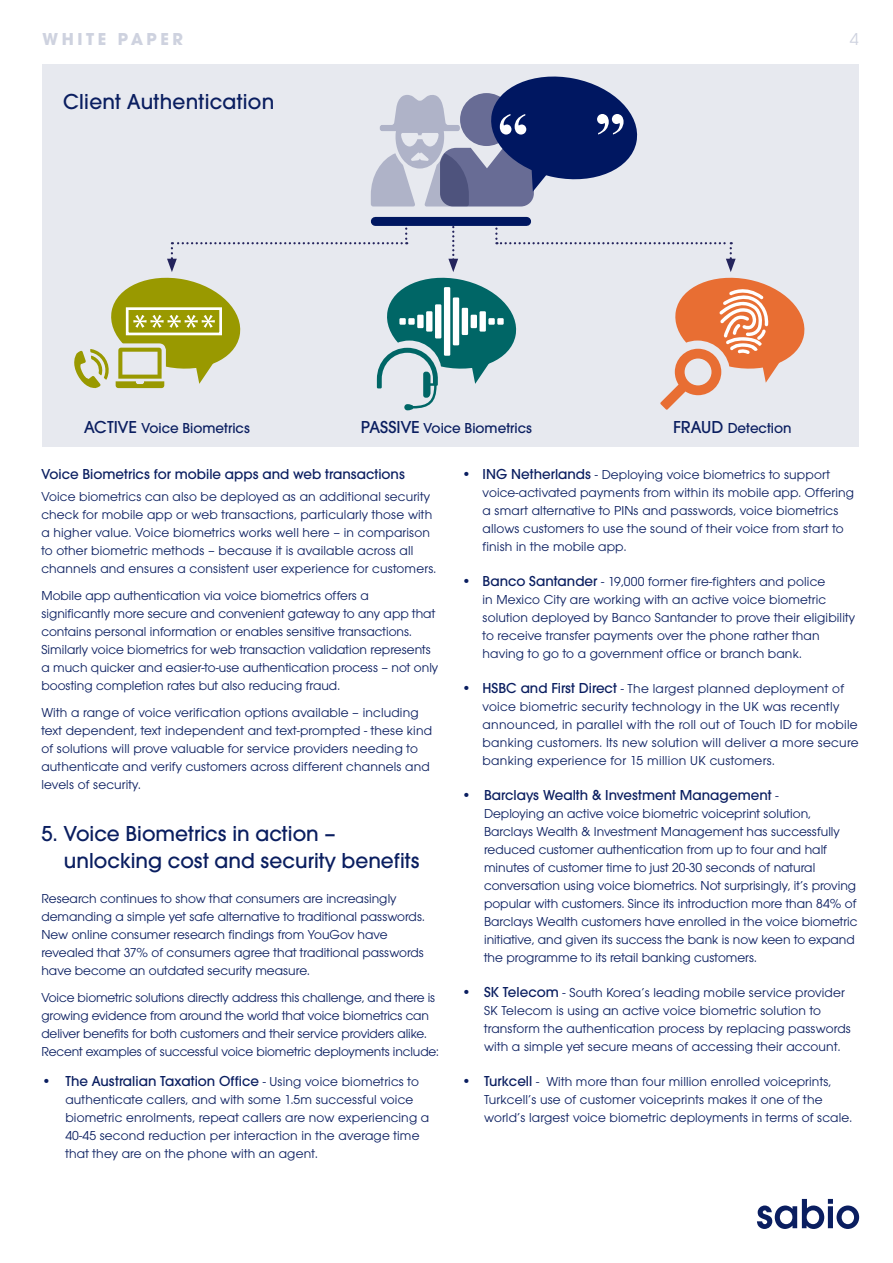
<style>
.page{position:relative;width:893px;height:1263px;background:#fff}
.page>*{position:absolute;margin:0;border:0;box-sizing:border-box;transform-origin:0 0}
.subheader{font:500 22.5px/27px "Avant Garde Gothic Itc T";color:#0a1e60}
.t1{font:700 18px "Avant Garde Gothic Itc T";letter-spacing:.2em;color:#ced2df}
.t2{font:18px "Avant Garde Gothic Itc T";color:#ced2df}
.t3{font:500 15px "Avant Garde Gothic Itc T";color:#0a1e60}
.body{font:13.5px/18px "Avant Garde Gothic Itc T";letter-spacing:.005em;color:#0a1e60}
.s1{font-size:18px}
.s2{font-weight:400;font-size:13.5px}
.s3{font-weight:500;font-size:15px}
</style>
<div class="page">
<svg style="left:757px;top:1199px;width:102px;height:30px"></svg>
<div style="left:43px;top:64px;width:816px;height:382px;background:#e7e9ef"></div>
<svg style="left:371px;top:76px;width:267px;height:130px"></svg>
<svg style="left:74px;top:221px;width:731px;height:189px"></svg>
<div style="left:375px;top:217px;width:152px;height:9px;background:#001761"></div>
<p class="t1" style="left:43px;top:28px;width:142px">WHITE PAPER</p>
<p class="t2" style="left:850px;top:28px;width:10px">4</p>
<p class="subheader" style="left:63px;top:88px;width:213px">Client Authentication</p>
<p class="t3" style="left:84px;top:419px;width:167px"><span class="s1">ACTIVE</span> Voice Biometrics</p>
<p class="t3" style="left:361px;top:419px;width:173px"><span class="s1">PASSIVE</span> Voice Biometrics</p>
<p class="t3" style="left:673px;top:419px;width:120px"><span class="s1">FRAUD</span> Detection</p>
<p class="t3" style="left:41px;top:465px;width:365px">Voice Biometrics for mobile apps and web transactions</p>
<p class="body" style="left:41px;top:488px;width:396px">Voice biometrics can also be deployed as an additional security check for mobile app or web transactions, particularly those with a higher value. Voice biometrics works well here – in comparison to other biometric methods – because it is available across all channels and ensures a consistent user experience for customers.</p>
<p class="body" style="left:41px;top:586px;width:398px">Mobile app authentication via voice biometrics offers a significantly more secure and convenient gateway to any app that contains personal information or enables sensitive transactions.<br>Similarly voice biometrics for web transaction validation represents a much quicker and easier-to-use authentication process – not only boosting completion rates but also reducing fraud.</p>
<p class="body" style="left:41px;top:703px;width:392px">With a range of voice verification options available – including text dependent, text independent and text-prompted - these kind of solutions will prove valuable for service providers needing to authenticate and verify customers across different channels and levels of security.</p>
<p class="subheader" style="left:64px;top:820px;width:357px;text-indent:-22px">5. Voice Biometrics in action – unlocking cost and security benefits</p>
<p class="body" style="left:41px;top:889px;width:385px">Research continues to show that consumers are increasingly demanding a simple yet safe alternative to traditional passwords.<br>New online consumer research findings from YouGov have revealed that 37% of consumers agree that traditional passwords have become an outdated security measure.</p>
<p class="body" style="left:41px;top:988px;width:399px">Voice biometric solutions directly address this challenge, and there is growing evidence from around the world that voice biometrics can deliver benefits for both customers and their service providers alike.<br>Recent examples of successful voice biometric deployments include:</p>
<p class="t3" style="left:41px;top:1072px;width:379px">• The Australian Taxation Office <span class="s2">- Using voice biometrics to</span></p>
<p class="body" style="left:65px;top:1090px;width:365px">authenticate callers, and with some 1.5m successful voice biometric enrolments, repeat callers are now experiencing a 40-45 second reduction per interaction in the average time that they are on the phone with an agent.</p>
<p class="body" style="left:483px;top:465px;width:373px;text-indent:-21px"><span class="s3">• ING Netherlands</span> - Deploying voice biometrics to support voice-activated payments from within its mobile app. Offering a smart alternative to PINs and passwords, voice biometrics allows customers to use the sound of their voice from start to finish in the mobile app.</p>
<p class="body" style="left:483px;top:572px;width:374px;text-indent:-21px"><span class="s3">• Banco Santander</span> - 19,000 former fire-fighters and police<br>in Mexico City are working with an active voice biometric solution deployed by Banco Santander to prove their eligibility to receive transfer payments over the phone rather than having to go to a government office or branch bank.</p>
<p class="body" style="left:483px;top:679px;width:378px;text-indent:-21px"><span class="s3">• HSBC and First Direct</span> - The largest planned deployment of voice biometric security technology in the UK was recently announced, in parallel with the roll out of Touch ID for mobile banking customers. Its new solution will deliver a more secure banking experience for 15 million UK customers.</p>
<p class="t3" style="left:462px;top:786px;width:319px">• Barclays Wealth &amp; Investment Management <span class="s2">-</span></p>
<p class="body" style="left:484px;top:804px;width:375px">Deploying an active voice biometric voiceprint solution, Barclays Wealth &amp; Investment Management has successfully reduced customer authentication from up to four and half minutes of customer time to just 20-30 seconds of natural conversation using voice biometrics. Not surprisingly, it’s proving popular with customers. Since its introduction more than 84% of Barclays Wealth customers have enrolled in the voice biometric initiative, and given its success the bank is now keen to expand the programme to its retail banking customers.</p>
<p class="body" style="left:484px;top:983px;width:368px;text-indent:-22px"><span class="s3">• SK Telecom</span> - South Korea’s leading mobile service provider SK Telecom is using an active voice biometric solution to transform the authentication process by replacing passwords with a simple yet secure means of accessing their account.</p>
<p class="body" style="left:484px;top:1072px;width:370px;text-indent:-22px"><span class="s3">• Turkcell</span> - With more than four million enrolled voiceprints,<br>Turkcell’s use of customer voiceprints makes it one of the world’s largest voice biometric deployments in terms of scale.</p>
</div>
